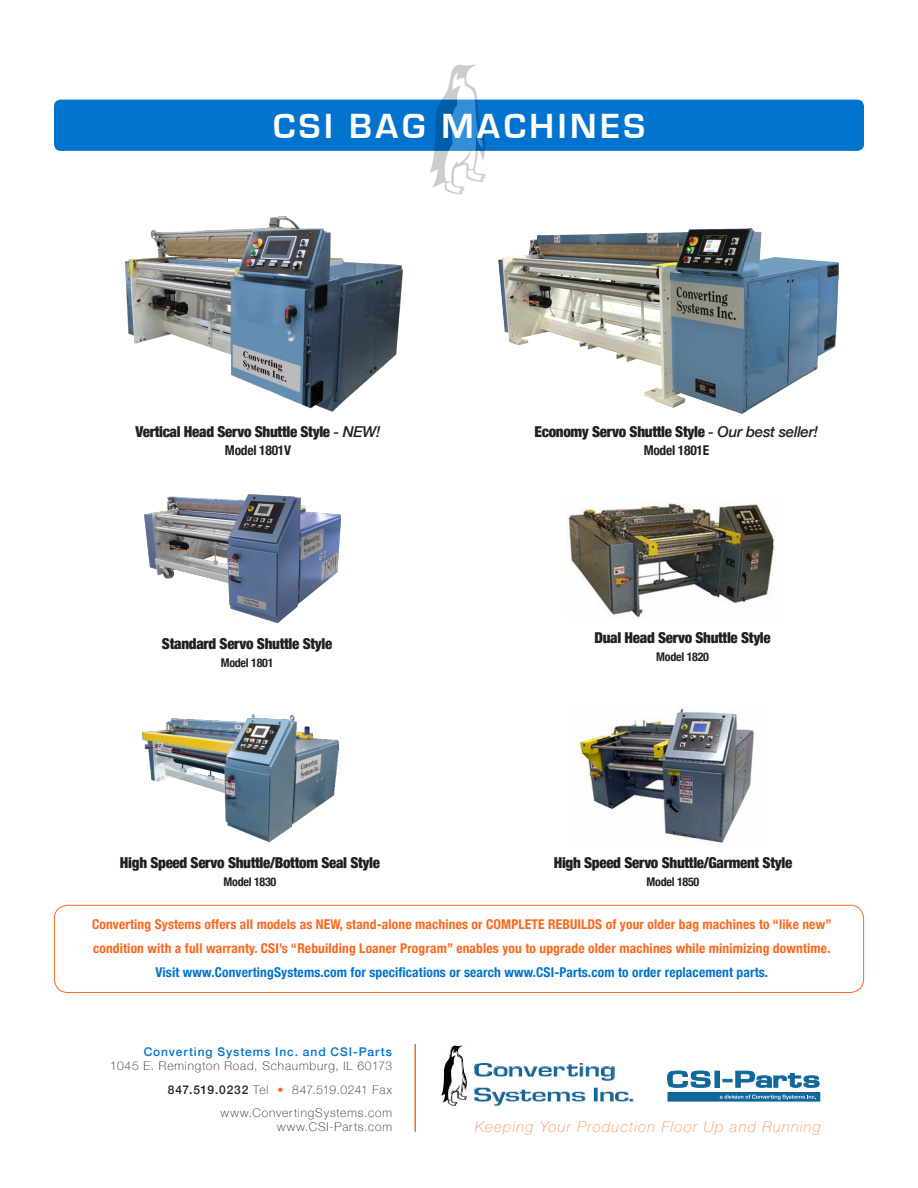
<style>
.page{position:relative;width:918px;height:1188px;background:#fff}
.page>*{position:absolute;margin:0;border:0;box-sizing:border-box;transform-origin:0 0}
.t1{font:700 36px "Eurostile";letter-spacing:.1em;color:#fff}
.t2{font:900 condensed 15px "Helvetica Neue";letter-spacing:-.02em;color:#231f20}
.t3{font:italic 100 15px "Helvetica Neue";letter-spacing:.08em;color:#ff661c}
.t4{font:700 condensed 13.5px/24px "Helvetica Neue";letter-spacing:.01em;color:#ff661c}
.t5{font:700 condensed 13.5px "Helvetica Neue";letter-spacing:.01em;color:#0073ce}
.t6{font:700 condensed 13.5px "Helvetica Neue";letter-spacing:-.02em;color:#231f20}
.t7{font:100 12px "Helvetica Neue";letter-spacing:.075em;color:#231f20}
.t8{font:700 condensed 12px "Helvetica Neue";letter-spacing:-.02em;color:#231f20}
.t9{font:500 12px "Helvetica Neue";letter-spacing:.075em;color:#0073ce}
.t10{font:100 12px "Helvetica Neue";letter-spacing:.015em;color:#231f20}
.s1{font-weight:500;font-style:italic;font-stretch:normal}
.s2{font-weight:500}
.s3{color:#ff661c}
</style>
<div class="page">
<img style="left:451px;top:1064px;width:183px;height:42px">
<img style="left:441px;top:1046px;width:27px;height:59px">
<svg style="left:667px;top:1071px;width:44px;height:17px"></svg>
<hr style="left:715px;top:1071px;width:4px;height:16px;background:#11679a">
<div style="left:715px;top:1071px;width:5px;height:16px;border:1px solid #11679a"></div>
<div style="left:668px;top:1093px;width:152px;height:8px;background:#11679a"></div>
<div style="left:668px;top:1092px;width:152px;height:9px;border:1px solid #11679a"></div>
<svg style="left:720px;top:1095px;width:96px;height:5px"></svg>
<svg style="left:723px;top:1071px;width:97px;height:17px"></svg>
<div style="left:54px;top:100px;width:810px;height:51px;background:#0073ce;border-radius:7px"></div>
<svg style="left:430px;top:64px;width:57px;height:131px"></svg>
<hr style="left:415px;top:1044px;width:1px;height:88px;background:#ff661c">
<img style="left:144px;top:494px;width:196px;height:128px">
<img style="left:566px;top:503px;width:208px;height:114px">
<img style="left:143px;top:714px;width:196px;height:128px">
<img style="left:578px;top:708px;width:177px;height:135px">
<img style="left:499px;top:228px;width:340px;height:186px">
<div style="left:54px;top:905px;width:810px;height:88px;border:1px solid #ff661c;border-radius:14px"></div>
<img style="left:125px;top:216px;width:278px;height:196px">
<p class="t1" style="left:273px;top:106px;width:373px">CSI BAG MACHINES</p>
<p class="t2" style="left:136px;top:420px;width:247px">Vertical Head Servo Shuttle Style <span class="s1">- NEW!</span></p>
<p class="t6" style="left:225px;top:439px;width:68px">Model 1801V</p>
<p class="t2" style="left:535px;top:420px;width:285px">Economy Servo Shuttle Style <span class="s1">- Our best seller!</span></p>
<p class="t6" style="left:644px;top:439px;width:67px">Model 1801E</p>
<p class="t2" style="left:162px;top:631px;width:172px">Standard Servo Shuttle Style</p>
<p class="t8" style="left:221px;top:653px;width:54px">Model 1801</p>
<p class="t2" style="left:594px;top:626px;width:178px">Dual Head Servo Shuttle Style</p>
<p class="t8" style="left:656px;top:647px;width:54px">Model 1820</p>
<p class="t2" style="left:120px;top:851px;width:261px">High Speed Servo Shuttle/Bottom Seal Style</p>
<p class="t8" style="left:224px;top:872px;width:54px">Model 1830</p>
<p class="t2" style="left:554px;top:851px;width:240px">High Speed Servo Shuttle/Garment Style</p>
<p class="t8" style="left:647px;top:872px;width:54px">Model 1850</p>
<p class="t4" style="left:92px;top:911px;width:741px">Converting Systems offers all models as NEW, stand-alone machines or COMPLETE REBUILDS of your older bag machines to “like new” condition with a full warranty. CSI’s “Rebuilding Loaner Program” enables you to upgrade older machines while minimizing downtime.</p>
<p class="t5" style="left:155px;top:961px;width:614px">Visit www.ConvertingSystems.com for specifications or search www.CSI-Parts.com to order replacement parts.</p>
<p class="t9" style="left:144px;top:1042px;width:250px">Converting Systems Inc. and CSI-Parts</p>
<p class="t7" style="left:110px;top:1057px;width:283px">1045 E. Remington Road, Schaumburg, IL 60173</p>
<p class="t10" style="left:168px;top:1080px;width:226px"><span class="s2">847.519.0232</span> Tel <span class="s3">•</span> 847.519.0241 Fax</p>
<p class="t7" style="left:221px;top:1104px;width:173px">www.ConvertingSystems.com</p>
<p class="t7" style="left:277px;top:1118px;width:116px">www.CSI-Parts.com</p>
<p class="t3" style="left:475px;top:1115px;width:347px">Keeping Your Production Floor Up and Running</p>
</div>
